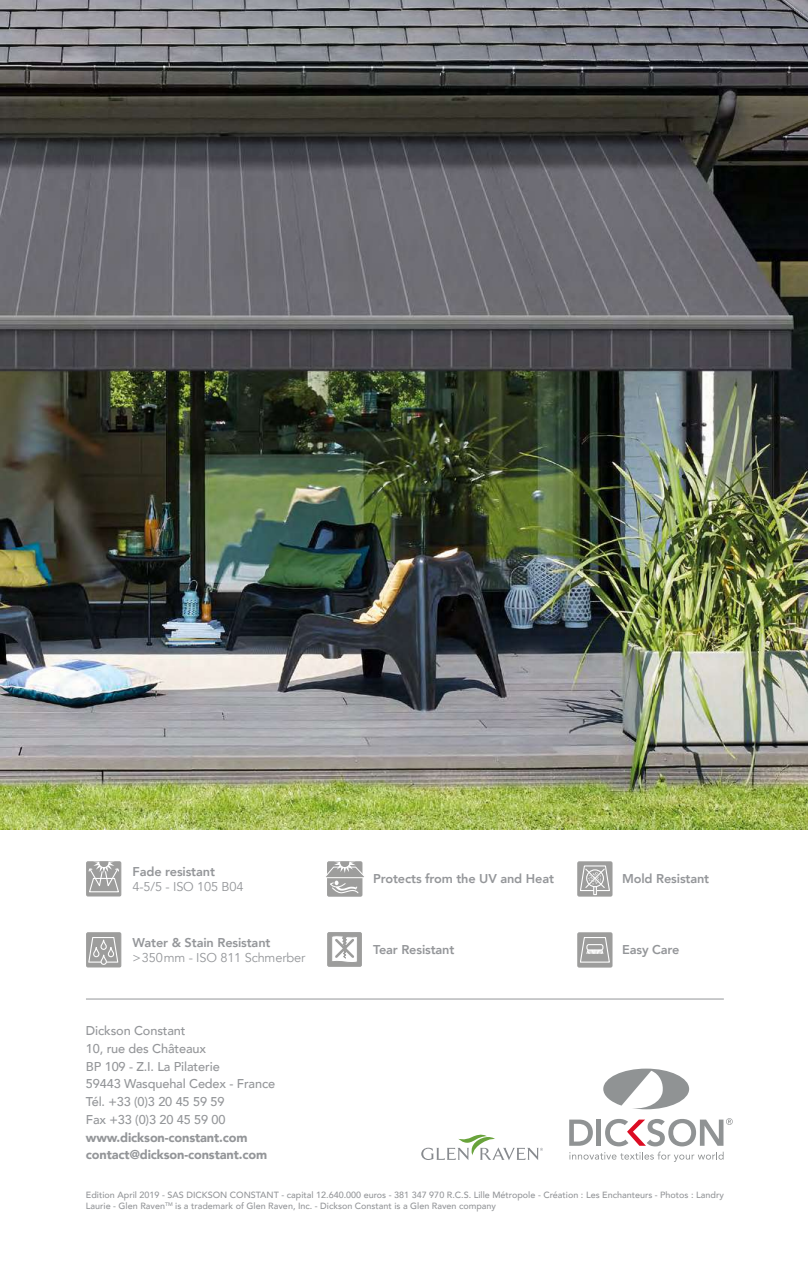
<style>
.page{position:relative;width:808px;height:1263px;background:#fff}
.page>*{position:absolute;margin:0;border:0;box-sizing:border-box;transform-origin:0 0}
.t1{font:500 12.75px/17.7px "Avenir";letter-spacing:-.01em;color:#949699}
.t2{font:800 12.75px "Avenir";letter-spacing:-.01em;color:#949699}
.t3{font:900 12.75px/17.7px "Avenir";letter-spacing:-.01em;color:#949699}
.t4{font:12.75px "Avenir";letter-spacing:-.01em;color:#949699}
.t5{font:500 9px/10.8px "Avenir";color:#949699}
</style>
<div class="page">
<svg style="left:421px;top:1135px;width:122px;height:25px"></svg>
<svg style="left:603px;top:1068px;width:86px;height:41px"></svg>
<svg style="left:569px;top:1118px;width:164px;height:44px"></svg>
<div style="left:87px;top:933px;width:34px;height:34px;background:#9d9d9c"></div>
<div style="left:86px;top:933px;width:35px;height:34px;border:1px solid #9d9d9c"></div>
<svg style="left:88px;top:937px;width:30px;height:28px"></svg>
<div style="left:578px;top:862px;width:34px;height:34px;background:#9d9d9c"></div>
<div style="left:578px;top:862px;width:34px;height:34px;border:1px solid #9d9d9c"></div>
<svg style="left:579px;top:865px;width:32px;height:30px"></svg>
<div style="left:578px;top:933px;width:34px;height:34px;background:#9d9d9c"></div>
<div style="left:578px;top:933px;width:34px;height:34px;border:1px solid #9d9d9c"></div>
<svg style="left:579px;top:936px;width:32px;height:27px"></svg>
<div style="left:87px;top:862px;width:34px;height:34px;background:#9d9d9c"></div>
<div style="left:86px;top:862px;width:35px;height:34px;border:1px solid #9d9d9c"></div>
<svg style="left:88px;top:862px;width:32px;height:31px"></svg>
<div style="left:328px;top:932px;width:33px;height:34px;background:#9d9d9c"></div>
<div style="left:327px;top:932px;width:35px;height:34px;border:1px solid #9d9d9c"></div>
<svg style="left:332px;top:936px;width:25px;height:26px"></svg>
<div style="left:327px;top:862px;width:35px;height:34px;border:1px solid #9d9d9c"></div>
<svg style="left:326px;top:862px;width:38px;height:32px"></svg>
<hr style="left:86px;top:999px;width:638px;height:1px;background:#949699">
<img style="left:1px;top:0;width:807px;height:829px">
<h1 class="t2" style="left:133px;top:859px;width:84px">Fade resistant</h1>
<h1 class="t4" style="left:133px;top:879px;width:112px">4-5/5 - ISO 105 B04</h1>
<h1 class="t2" style="left:133px;top:930px;width:139px">Water &amp; Stain Resistant</h1>
<h1 class="t4" style="left:133px;top:950px;width:174px">&gt;350mm - ISO 811 Schmerber</h1>
<h1 class="t2" style="left:373px;top:867px;width:182px">Protects from the UV and Heat</h1>
<h1 class="t2" style="left:373px;top:938px;width:83px">Tear Resistant</h1>
<h1 class="t2" style="left:622px;top:867px;width:89px">Mold Resistant</h1>
<h1 class="t2" style="left:622px;top:938px;width:59px">Easy Care</h1>
<h1 class="t1" style="left:86px;top:1021px;width:191px">Dickson Constant<br>10, rue des Châteaux<br>BP 109 - Z.I. La Pilaterie<br>59443 Wasquehal Cedex - France<br>Tél. +33 (0)3 20 45 59 59<br>Fax +33 (0)3 20 45 59 00</h1>
<h1 class="t3" style="left:86px;top:1128px;width:183px">www.dickson-constant.com contact@dickson-constant.com</h1>
<p class="t5" style="left:86px;top:1189px;width:639px">Edition April 2019 - SAS DICKSON CONSTANT - capital 12.640.000 euros - 381 347 970 R.C.S. Lille Métropole - Création : Les Enchanteurs - Photos : Landry<br>Laurie - Glen Raven<sup>TM</sup> is a trademark of Glen Raven, Inc. - Dickson Constant is a Glen Raven company</p>
</div>
